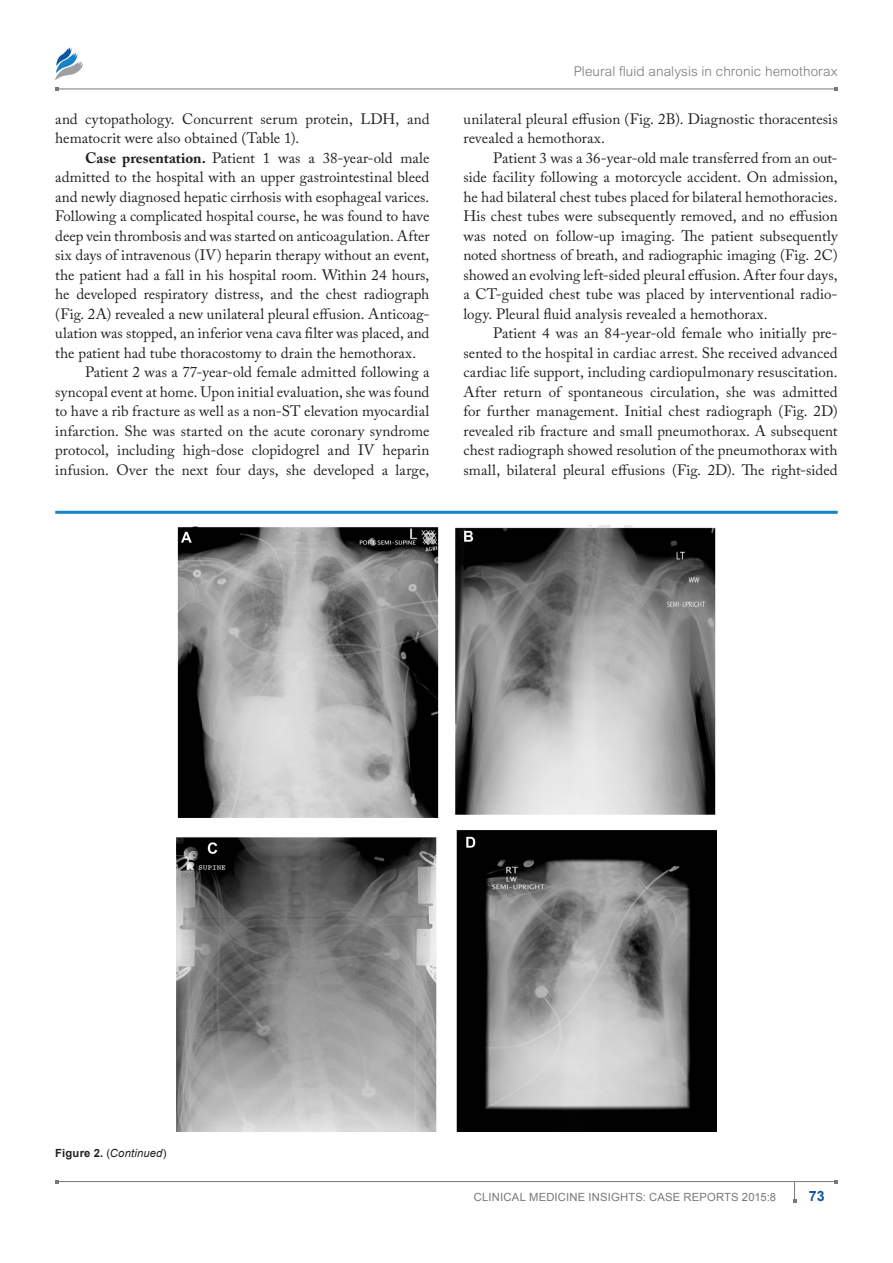
<style>
.page{position:relative;width:893px;height:1263px;background:#fff}
.page>*{position:absolute;margin:0;border:0;box-sizing:border-box;transform-origin:0 0}
.Tx{font:15px/19.5px "Adobe Caslon Pro";letter-spacing:.005em;color:#231f20;text-align:justify}
.RunF-folio{font:700 14.25px "Arial";color:#1055a4}
.RunH{font:300 13.5px "Arial MT Std";letter-spacing:.005em;color:#76787b}
.RunF{font:11.25px "Arial";letter-spacing:.015em;color:#76787b}
.FigC{font:italic 11.25px "Arial";letter-spacing:.015em;color:#231f20}
.s1{font-weight:700}
.s2{font-weight:700;font-style:normal}
.s3{font-style:normal}
</style>
<div class="page">
<hr style="left:57px;top:89px;width:779px;height:1px;background:#76787b">
<hr style="left:57px;top:1181px;width:779px;height:1px;background:#76787b">
<img style="left:55px;top:47px;width:29px;height:33px">
<svg style="left:793px;top:1182px;width:3px;height:20px"></svg>
<hr style="left:55px;top:511px;width:783px;height:3px;background:#1582c5">
<img style="left:176px;top:525px;width:540px;height:606px">
<p class="Tx" style="left:55px;top:109px;width:376px">and cytopathology. Concurrent serum protein, LDH, and hematocrit were also obtained (Table 1).</p>
<h2 class="Tx" style="left:55px;top:148px;width:376px;text-indent:30px"><span class="s1">Case presentation.</span> Patient 1 was a 38-year-old male admitted to the hospital with an upper gastrointestinal bleed and newly diagnosed hepatic cirrhosis with esophageal varices.<br>Following a complicated hospital course, he was found to have deep vein thrombosis and was started on anticoagulation. After six days of intravenous (IV) heparin therapy without an event, the patient had a fall in his hospital room. Within 24 hours, he developed respiratory distress, and the chest radiograph (Fig. 2A) revealed a new unilateral pleural effusion. Anticoag&shy;ulation was stopped, an inferior vena cava filter was placed, and the patient had tube thoracostomy to drain the hemothorax.</h2>
<p class="Tx" style="left:55px;top:362px;width:376px;text-indent:30px">Patient 2 was a 77-year-old female admitted following a syncopal event at home. Upon initial evaluation, she was found to have a rib fracture as well as a non-ST elevation myocardial infarction. She was started on the acute coronary syndrome protocol, including high-dose clopidogrel and IV heparin infusion. Over the next four days, she developed a large,</p>
<p class="RunH" style="left:574px;top:63px;width:265px">Pleural fluid analysis in chronic hemothorax</p>
<p class="Tx" style="left:463px;top:109px;width:376px">unilateral pleural effusion (Fig. 2B). Diagnostic thoracentesis revealed a hemothorax.</p>
<p class="Tx" style="left:463px;top:148px;width:376px;text-indent:30px">Patient 3 was a 36-year-old male transferred from an out&shy;side facility following a motorcycle accident. On admission, he had bilateral chest tubes placed for bilateral hemothoracies.<br>His chest tubes were subsequently removed, and no effusion was noted on follow-up imaging. The patient subsequently noted shortness of breath, and radiographic imaging (Fig. 2C) showed an evolving left-sided pleural effusion. After four days, a CT-guided chest tube was placed by interventional radio&shy;logy. Pleural fluid analysis revealed a hemothorax.</p>
<p class="Tx" style="left:463px;top:323px;width:376px;text-indent:30px">Patient 4 was an 84-year-old female who initially pre&shy;sented to the hospital in cardiac arrest. She received advanced cardiac life support, including cardiopulmonary resuscitation.<br>After return of spontaneous circulation, she was admitted for further management. Initial chest radiograph (Fig. 2D) revealed rib fracture and small pneumothorax. A subsequent chest radiograph showed resolution of the pneumothorax with small, bilateral pleural effusions (Fig. 2D). The right-sided</p>
<p class="FigC" style="left:55px;top:1146px;width:113px"><span class="s2">Figure 2.</span> <span class="s3">(</span>Continued<span class="s3">)</span></p>
<p class="RunF" style="left:474px;top:1189px;width:304px">CLINICAL MEDICINE I NSIGHTS: CASE REPORTS 2015:8</p>
<p class="RunF-folio" style="left:809px;top:1186px;width:17px">73</p>
</div>
